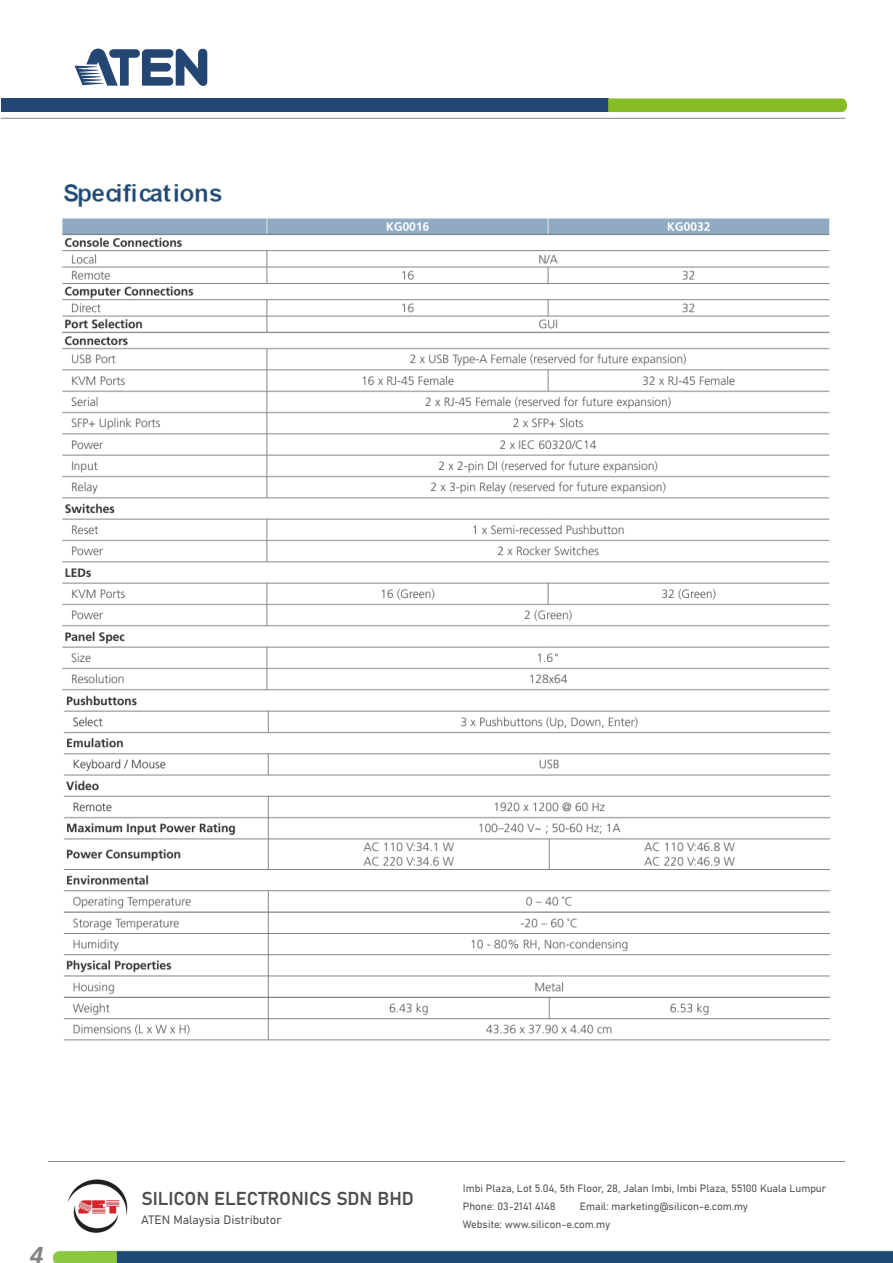
<style>
.page{position:relative;width:893px;height:1263px;background:#fff}
.page>*{position:absolute;margin:0;border:0;box-sizing:border-box;transform-origin:0 0}
.t1{font:18.45px "Bahnschrift";color:#4d4d4d}
.t2{font:12px "Bahnschrift";color:#4d4d4d}
.t3{font:10.5px/18px "Bahnschrift";color:#4d4d4d}
</style>
<div class="page">
<div style="left:1px;top:98px;width:607px;height:14px;background:#234672"></div>
<hr style="left:1px;top:118px;width:844px;height:1px;background:#868686">
<svg style="left:608px;top:98px;width:239px;height:14px"></svg>
<svg style="left:75px;top:48px;width:132px;height:38px"></svg>
<img style="left:62px;top:184px;width:769px;height:857px">
<hr style="left:48px;top:1161px;width:797px;height:1px;background:#868686">
<img style="left:67px;top:1179px;width:61px;height:53px">
<img style="left:29px;top:1247px;width:864px;height:16px">
<h1 class="t1" style="left:142px;top:1185px;width:274px">SILICON ELECTRONICS SDN BHD</h1>
<p class="t2" style="left:141px;top:1210px;width:142px">ATEN Malaysia Distributor</p>
<p class="t3" style="left:463px;top:1178px;width:365px">Imbi Plaza, Lot 5.04, 5th Floor, 28, Jalan Imbi, Imbi Plaza, 55100 Kuala Lumpur<br>Phone: 03-2141 4148<br>Website: www.silicon-e.com.my</p>
<p class="t3" style="left:580px;top:1197px;width:170px">Email: marketing@silicon-e.com.my</p>
</div>
